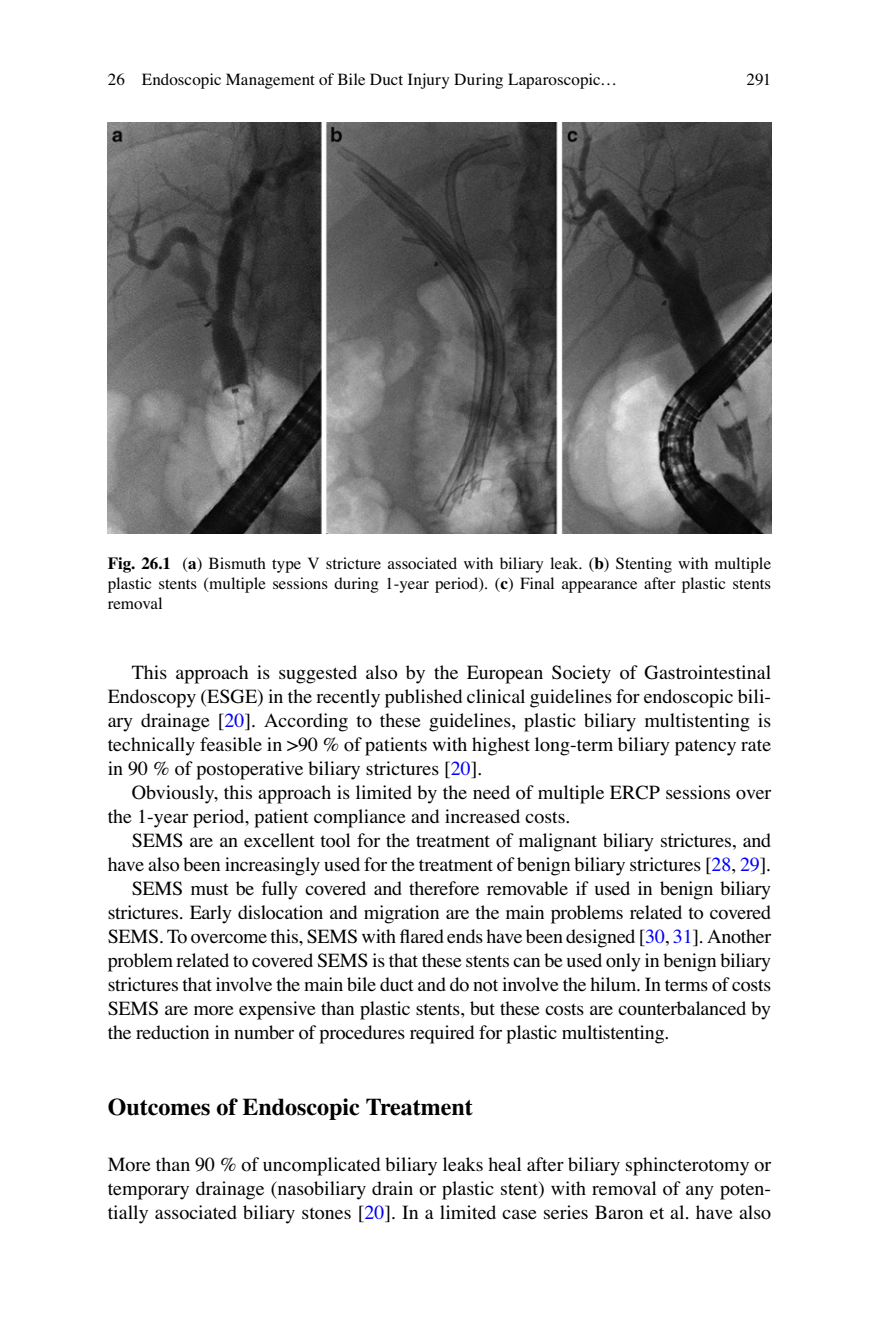
<style>
.page{position:relative;width:879px;height:1333px;background:#fff}
.page>*{position:absolute;margin:0;border:0;box-sizing:border-box;transform-origin:0 0}
.t1{font:700 24px "Yvhypj Times";color:#000}
.t2{font:20px/24px "Rdhkwd Times";letter-spacing:-.01em;color:#000;text-align:justify}
.t3{font:17px/20px "Rdhkwd Times";color:#000;text-align:justify}
.s1{font-family:"Yvhypj Times";font-weight:700}
.s2{color:#0000fa}
</style>
<div class="page">
<img style="left:108px;top:122px;width:663px;height:412px">
<p class="t3" style="left:108px;top:71px;width:511px">26 Endoscopic Management of Bile Duct Injury During Laparoscopic…</p>
<p class="t3" style="left:746px;top:71px;width:26px">291</p>
<p class="t3" style="left:108px;top:555px;width:665px"><span class="s1">Fig. 26.1</span> ( <span class="s1">a</span> ) Bismuth type V stricture associated with biliary leak. ( <span class="s1">b</span> ) Stenting with multiple plastic stents (multiple sessions during 1-year period). ( <span class="s1">c</span> ) Final appearance after plastic stents removal</p>
<p class="t2" style="left:108px;top:661px;width:665px;text-indent:24px">This approach is suggested also by the European Society of Gastrointestinal Endoscopy (ESGE) in the recently published clinical guidelines for endoscopic bili&shy;ary drainage [ <span class="s2">20</span> ]. According to these guidelines, plastic biliary multistenting is technically feasible in &gt;90 % of patients with highest long-term biliary patency rate in 90 % of postoperative biliary strictures [ <span class="s2">20</span> ].</p>
<p class="t2" style="left:108px;top:781px;width:665px;text-indent:24px">Obviously, this approach is limited by the need of multiple ERCP sessions over the 1-year period, patient compliance and increased costs.</p>
<p class="t2" style="left:132px;top:829px;width:641px">SEMS are an excellent tool for the treatment of malignant biliary strictures, and</p>
<p class="t2" style="left:108px;top:853px;width:665px">have also been increasingly used for the treatment of benign biliary strictures [ <span class="s2">28</span> , <span class="s2">29</span> ].</p>
<p class="t2" style="left:132px;top:877px;width:641px">SEMS must be fully covered and therefore removable if used in benign biliary</p>
<p class="t2" style="left:108px;top:901px;width:665px">strictures. Early dislocation and migration are the main problems related to covered</p>
<p class="t2" style="left:108px;top:925px;width:665px">SEMS. To overcome this, SEMS with flared ends have been designed [ <span class="s2">30</span> , <span class="s2">31</span> ]. Another</p>
<p class="t2" style="left:108px;top:949px;width:665px">problem related to covered SEMS is that these stents can be used only in benign biliary</p>
<p class="t2" style="left:108px;top:973px;width:665px">strictures that involve the main bile duct and do not involve the hilum. In terms of costs</p>
<p class="t2" style="left:108px;top:997px;width:665px">SEMS are more expensive than plastic stents, but these costs are counterbalanced by</p>
<p class="t2" style="left:108px;top:1021px;width:563px">the reduction in number of procedures required for plastic multistenting.</p>
<p class="t1" style="left:108px;top:1097px;width:367px">Outcomes of Endoscopic Treatment</p>
<p class="t2" style="left:108px;top:1153px;width:665px">More than 90 % of uncomplicated biliary leaks heal after biliary sphincterotomy or temporary drainage (nasobiliary drain or plastic stent) with removal of any poten&shy;tially associated biliary stones [ <span class="s2">20</span> ]. In a limited case series Baron et al. have also</p>
</div>
